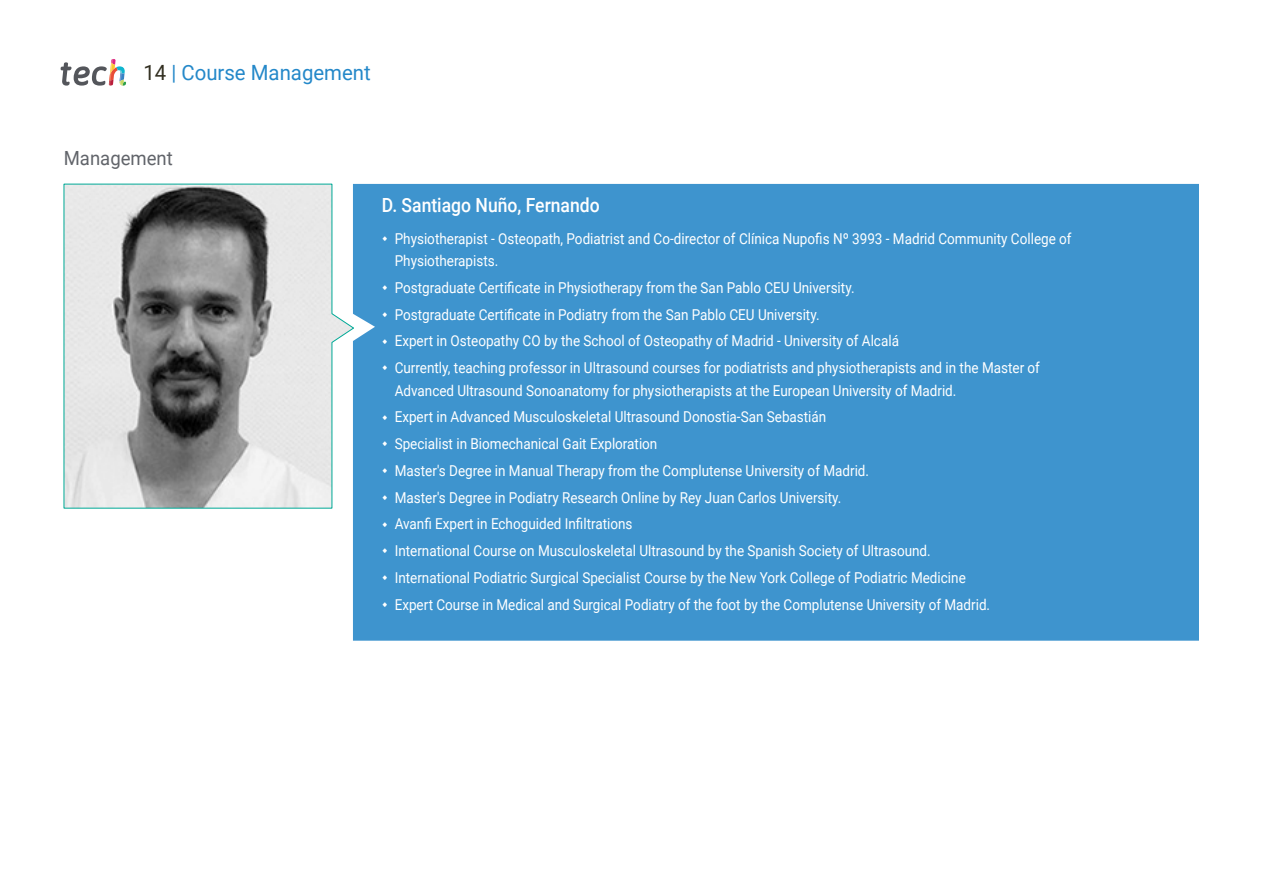
<style>
.page{position:relative;width:1263px;height:893px;background:#fff}
.page>*{position:absolute;margin:0;border:0;box-sizing:border-box;transform-origin:0 0}
.t1{font:21px "Roboto";color:#2488c9}
.t2{font:500 19.5px "Roboto";color:#fff;scale:.9 1}
.t3{font:19.5px "Roboto";color:#61646a;scale:.95 1}
.t4{font:15px/26.7px "Roboto";color:#fff;scale:.9 1}
.s1{color:#312e20}
</style>
<div class="page">
<div style="left:353px;top:184px;width:846px;height:457px;background:#3e94ce"></div>
<svg style="left:64px;top:184px;width:290px;height:324px;background:#b4b5b5"></svg>
<svg style="left:61px;top:59px;width:65px;height:27px"></svg>
<svg style="left:383px;top:236px;width:4px;height:5px"></svg>
<svg style="left:383px;top:285px;width:4px;height:5px"></svg>
<svg style="left:383px;top:312px;width:4px;height:5px"></svg>
<svg style="left:383px;top:339px;width:4px;height:5px"></svg>
<svg style="left:383px;top:365px;width:4px;height:5px"></svg>
<svg style="left:383px;top:415px;width:4px;height:5px"></svg>
<svg style="left:383px;top:441px;width:4px;height:5px"></svg>
<svg style="left:383px;top:468px;width:4px;height:5px"></svg>
<svg style="left:383px;top:495px;width:4px;height:5px"></svg>
<svg style="left:383px;top:522px;width:4px;height:5px"></svg>
<svg style="left:383px;top:548px;width:4px;height:5px"></svg>
<svg style="left:383px;top:575px;width:4px;height:5px"></svg>
<svg style="left:383px;top:602px;width:4px;height:5px"></svg>
<h1 class="t1" style="left:144px;top:57px;width:229px"><span class="s1">14</span> | Course Management</h1>
<h2 class="t3" style="left:64px;top:144px;width:116px">Management</h2>
<h2 class="t2" style="left:382px;top:191px;width:243px">D. Santiago Nuño, Fernando</h2>
<p class="t4" style="left:395px;top:226px;width:754px;line-height:22.5px">Physiotherapist - Osteopath, Podiatrist and Co-director of Clínica Nupofis Nº 3993 - Madrid Community College of<br>Physiotherapists.</p>
<p class="t4" style="left:395px;top:274px;width:718px">Postgraduate Certificate in Physiotherapy from the San Pablo CEU University.<br>Postgraduate Certificate in Podiatry from the San Pablo CEU University.<br>Expert in Osteopathy CO by the School of Osteopathy of Madrid - University of Alcalá<br>Currently, teaching professor in Ultrasound courses for podiatrists and physiotherapists and in the Master of</p>
<p class="t4" style="left:395px;top:376px;width:663px">Advanced Ultrasound Sonoanatomy for physiotherapists at the European University of Madrid.<br>Expert in Advanced Musculoskeletal Ultrasound Donostia-San Sebastián<br>Specialist in Biomechanical Gait Exploration<br>Master's Degree in Manual Therapy from the Complutense University of Madrid.<br>Master's Degree in Podiatry Research Online by Rey Juan Carlos University.<br>Avanfi Expert in Echoguided Infiltrations<br>International Course on Musculoskeletal Ultrasound by the Spanish Society of Ultrasound.<br>International Podiatric Surgical Specialist Course by the New York College of Podiatric Medicine Expert Course in Medical and Surgical Podiatry of the foot by the Complutense University of Madrid.</p>
</div>
